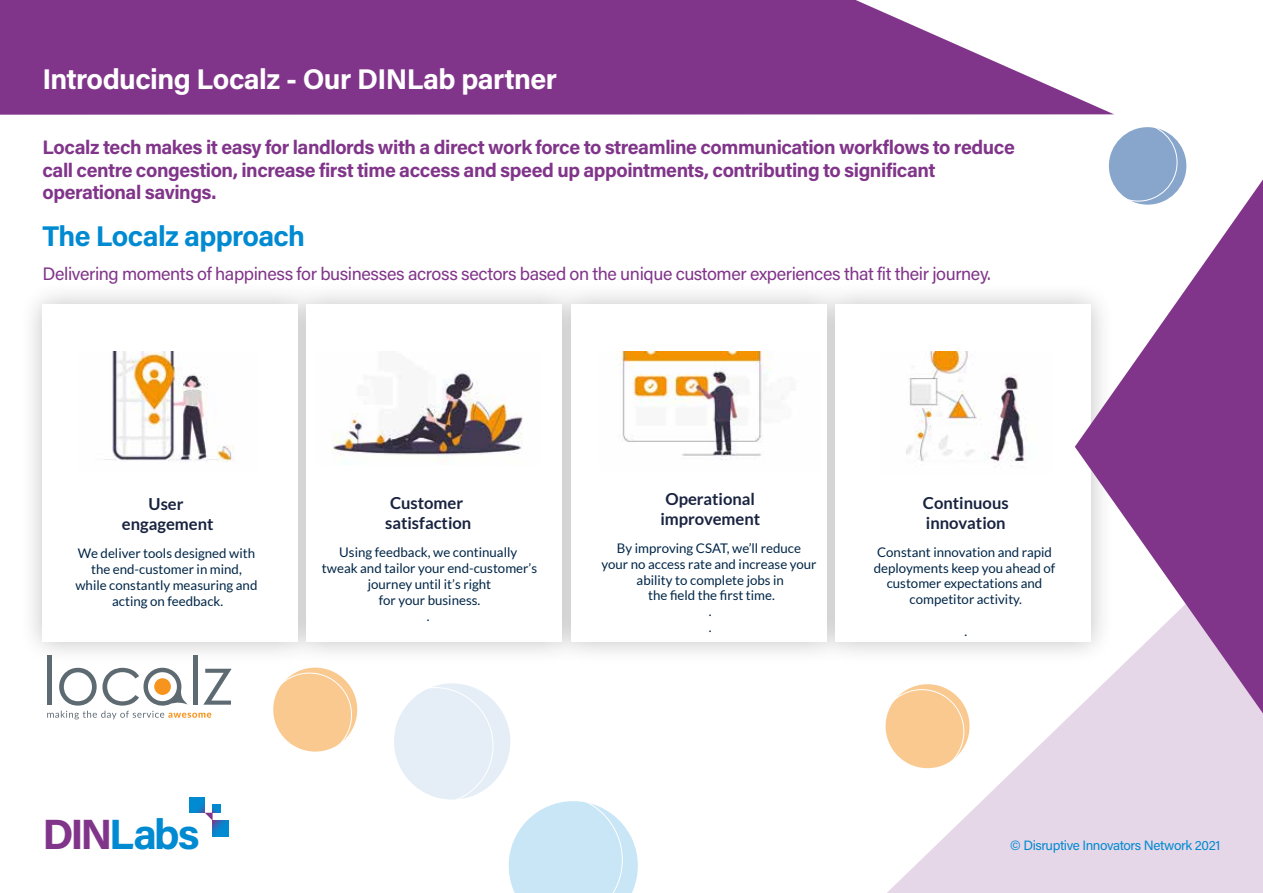
<style>
.page{position:relative;width:1263px;height:893px;background:#fff}
.page>*{position:absolute;margin:0;border:0;box-sizing:border-box;transform-origin:0 0}
.t1{font:700 42.3px "Acumin Pro";letter-spacing:-.07em;color:#008ad1}
.t2{font:700 28.5px "Acumin Pro";letter-spacing:-.02em;color:#fff}
.t3{font:700 28.5px "Acumin Pro";letter-spacing:-.02em;color:#008ad1}
.t4{font:700 19.5px/22.5px "Acumin Pro";letter-spacing:-.02em;color:#81358a}
.t5{font:18px "Acumin Pro";letter-spacing:-.025em;color:#81358a}
.t6{font:700 16.65px/20px "Lato";color:#192340;text-align:center}
.t7{font:13.5px "Acumin Pro";letter-spacing:-.03em;color:#008ad1}
.t8{font:13.2px/15.9px "Lato";color:#002647;text-align:center}
.s1{color:#81358a}
</style>
<div class="page">
<svg style="left:887px;top:684px;width:376px;height:209px;fill:#e6d7e8"></svg>
<svg style="left:0;top:0;width:1114px;height:115px;background:#8f4c97"></svg>
<svg style="left:189px;top:797px;width:16px;height:16px"></svg>
<svg style="left:205px;top:805px;width:15px;height:15px"></svg>
<svg style="left:213px;top:820px;width:15px;height:16px"></svg>
<div style="left:19px;top:281px;width:1096px;height:385px;background:#000;opacity:.25"></div>
<div style="left:43px;top:305px;width:255px;height:337px;background:#fff"></div>
<div style="left:307px;top:305px;width:255px;height:337px;background:#fff"></div>
<div style="left:571px;top:305px;width:255px;height:337px;background:#fff"></div>
<div style="left:836px;top:305px;width:255px;height:337px;background:#fff"></div>
<img style="left:104px;top:352px;width:130px;height:110px">
<img style="left:332px;top:371px;width:191px;height:94px">
<img style="left:616px;top:352px;width:167px;height:108px">
<img style="left:906px;top:352px;width:120px;height:111px">
<svg style="left:1075px;top:179px;width:188px;height:534px;fill:#81358a"></svg>
<div style="left:273px;top:668px;width:84px;height:84px;background:#f9c990;border-radius:50%"></div>
<div style="left:394px;top:683px;width:116px;height:117px;background:#e5eef7;border-radius:50%"></div>
<svg style="left:508px;top:801px;width:130px;height:92px"></svg>
<div style="left:1109px;top:127px;width:77px;height:78px;background:#88a6cc;border-radius:50%"></div>
<div style="left:1099px;top:123px;width:78px;height:78px;border:1px solid #fff;border-radius:50%"></div>
<div style="left:885px;top:684px;width:84px;height:84px;background:#f9c990;border-radius:50%"></div>
<div style="left:47px;top:655px;width:5px;height:50px;background:#5e6a71"></div>
<div style="left:193px;top:655px;width:5px;height:50px;background:#5e6a71"></div>
<svg style="left:47px;top:665px;width:185px;height:54px"></svg>
<h2 class="t2" style="left:43px;top:59px;width:516px">Introducing Localz - Our DINLab partner</h2>
<p class="t4" style="left:43px;top:135px;width:974px">Localz tech makes it easy for landlords with a direct work force to streamline communication workflows to reduce call centre congestion, increase first time access and speed up appointments, contributing to significant operational savings.</p>
<h2 class="t3" style="left:43px;top:216px;width:264px">The Localz approach</h2>
<h3 class="t5" style="left:43px;top:261px;width:950px">Delivering moments of happiness for businesses across sectors based on the unique customer experiences that fit their journey.</h3>
<p class="t6" style="left:122px;top:494px;width:93px">User engagement</p>
<p class="t8" style="left:75px;top:545px;width:183px">We deliver tools designed with the end-customer in mind, while constantly measuring and acting on feedback.</p>
<p class="t6" style="left:385px;top:493px;width:88px;text-align:left">Customer satisfaction</p>
<p class="t8" style="left:322px;top:544px;width:217px">Using feedback, we continually tweak and tailor your end-customer’s journey until it’s right<br>for your business.<br>.</p>
<p class="t6" style="left:660px;top:489px;width:101px">Operational improvement</p>
<p class="t8" style="left:601px;top:540px;width:217px">By improving CSAT, we’ll reduce<br>your no access rate and increase your ability to complete jobs in<br>the field the first time.<br>.<br>.</p>
<p class="t6" style="left:923px;top:493px;width:87px;text-align:left">Continuous innovation</p>
<p class="t8" style="left:874px;top:544px;width:183px">Constant innovation and rapid deployments keep you ahead of customer expectations and competitor activity.</p>
<p class="t8" style="left:964px;top:623px;width:4px">.</p>
<h1 class="t1" style="left:43px;top:804px;width:159px"><span class="s1">DIN</span>Labs</h1>
<p class="t7" style="left:1010px;top:836px;width:212px">© Disruptive Innovators Network 2021</p>
</div>
